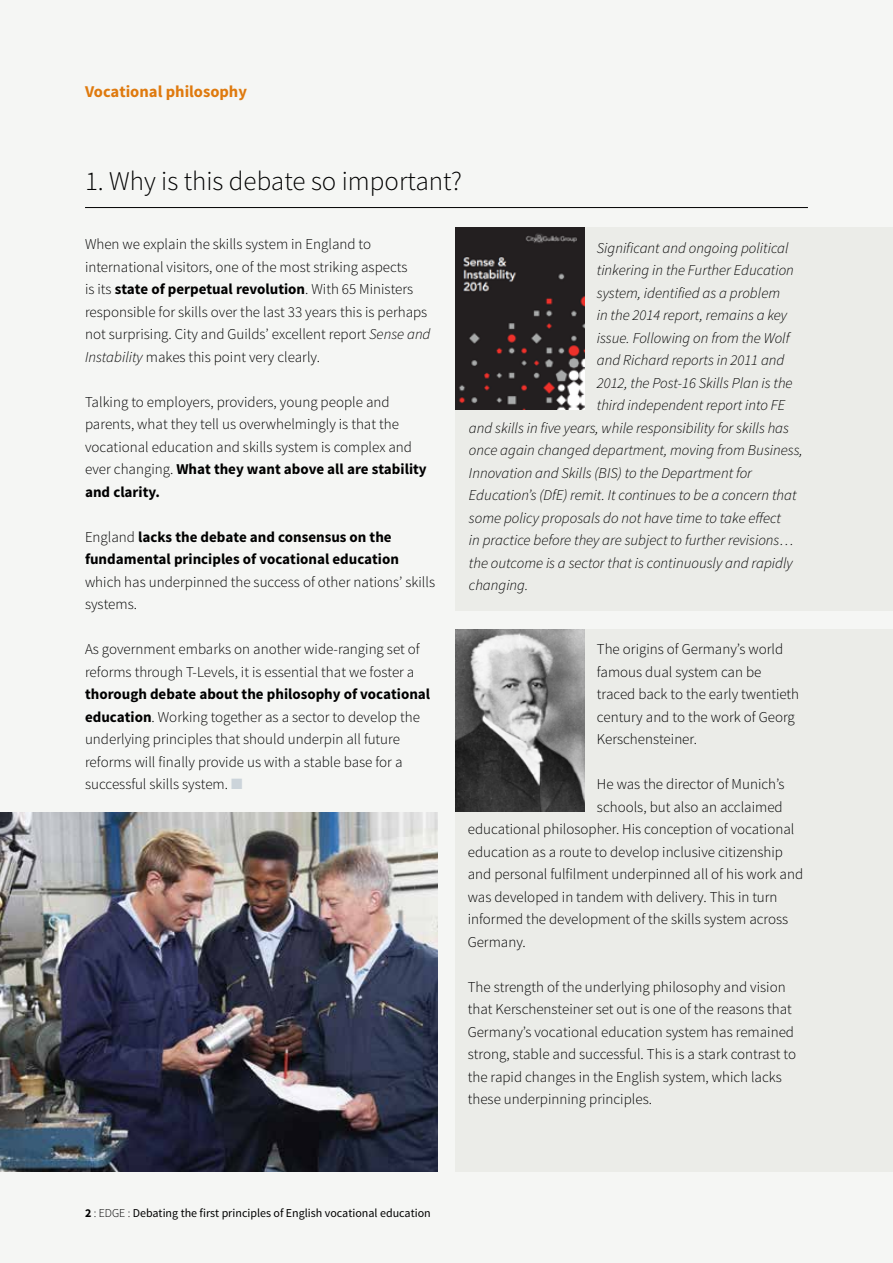
<style>
.page{position:relative;width:893px;height:1263px;background:#f5f6f4}
.page>*{position:absolute;margin:0;border:0;box-sizing:border-box;transform-origin:0 0}
.t1{font:300 27px "Source Sans Pro";color:#000}
.t2{font:700 16.5px "Source Sans Pro";color:#df7a0e}
.t3{font:300 15px/22.5px "Source Sans Pro";color:#000}
.t4{font:italic 300 15px "Source Sans Pro";color:#000}
.t5{font:700 15px/22.5px "Source Sans Pro";color:#000}
.t6{font:12px "Source Sans Pro";color:#000}
.s1{font-weight:700}
.s2{font-style:italic}
.s3{font-weight:300}
.s4{color:#ccd4da}
</style>
<div class="page">
<div style="left:455px;top:227px;width:438px;height:384px;background:#ebece8"></div>
<img style="left:0;top:813px;width:438px;height:358px">
<div style="left:455px;top:629px;width:438px;height:542px;background:#ebece8"></div>
<hr style="left:85px;top:207px;width:723px;height:1px;background:#000">
<img style="left:455px;top:227px;width:129px;height:183px">
<img style="left:455px;top:629px;width:129px;height:183px">
<p class="t2" style="left:85px;top:81px;width:163px">Vocational philosophy</p>
<h1 class="t1" style="left:85px;top:165px;width:378px">1. Why is this debate so important?</h1>
<p class="t3" style="left:85px;top:233px;width:347px">When we explain the skills system in England to international visitors, one of the most striking aspects<br>is its <span class="s1">state of perpetual revolution</span>. With 65 Ministers responsible for skills over the last 33 years this is perhaps not surprising. City and Guilds’ excellent report <span class="s2">Sense and Instability</span> makes this point very clearly.</p>
<p class="t3" style="left:85px;top:390px;width:343px">Talking to employers, providers, young people and parents, what they tell us overwhelmingly is that the vocational education and skills system is complex and ever changing. <span class="s1">What they want above all are stability and clarity.</span></p>
<p class="t5" style="left:85px;top:526px;width:315px"><span class="s3">England</span> lacks the debate and consensus on the fundamental principles of vocational education</p>
<p class="t3" style="left:85px;top:570px;width:352px">which has underpinned the success of other nations’ skills systems.</p>
<p class="t3" style="left:85px;top:638px;width:336px">As government embarks on another wide-ranging set of reforms through T-Levels, it is essential that we foster a</p>
<p class="t3" style="left:85px;top:683px;width:347px"><span class="s1">thorough debate about the philosophy of vocational education</span>. Working together as a sector to develop the underlying principles that should underpin all future reforms will finally provide us with a stable base for a successful skills system. <span class="s4">■</span></p>
<p class="t4" style="left:597px;top:239px;width:193px">Significant and ongoing political</p>
<p class="t4" style="left:597px;top:261px;width:199px">tinkering in the Further Education</p>
<p class="t4" style="left:597px;top:284px;width:185px">system, identified as a problem</p>
<p class="t4" style="left:597px;top:306px;width:192px">in the 2014 report, remains a key</p>
<p class="t4" style="left:597px;top:329px;width:194px">issue. Following on from the Wolf</p>
<p class="t4" style="left:597px;top:351px;width:189px">and Richard reports in 2011 and</p>
<p class="t4" style="left:597px;top:374px;width:197px">2012, the Post-16 Skills Plan is the</p>
<p class="t4" style="left:597px;top:396px;width:190px">third independent report into FE</p>
<p class="t4" style="left:469px;top:419px;width:322px">and skills in five years, while responsibility for skills has</p>
<p class="t4" style="left:469px;top:441px;width:335px">once again changed department, moving from Business,</p>
<p class="t4" style="left:469px;top:464px;width:285px">Innovation and Skills (BIS) to the Department for</p>
<p class="t4" style="left:469px;top:486px;width:329px">Education’s (DfE) remit. It continues to be a concern that</p>
<p class="t4" style="left:469px;top:509px;width:314px">some policy proposals do not have time to take effect</p>
<p class="t4" style="left:469px;top:531px;width:326px">in practice before they are subject to further revisions…</p>
<p class="t4" style="left:469px;top:554px;width:325px">the outcome is a sector that is continuously and rapidly</p>
<p class="t4" style="left:469px;top:576px;width:61px">changing.</p>
<p class="t3" style="left:597px;top:638px;width:204px">The origins of Germany’s world famous dual system can be traced back to the early twentieth century and to the work of Georg<br>Kerschensteiner.</p>
<p class="t3" style="left:597px;top:773px;width:189px">He was the director of Munich’s</p>
<p class="t3" style="left:597px;top:795px;width:187px">schools, but also an acclaimed</p>
<p class="t3" style="left:468px;top:818px;width:328px">educational philosopher. His conception of vocational</p>
<p class="t3" style="left:468px;top:840px;width:317px">education as a route to develop inclusive citizenship</p>
<p class="t3" style="left:468px;top:863px;width:337px">and personal fulfilment underpinned all of his work and</p>
<p class="t3" style="left:468px;top:885px;width:311px">was developed in tandem with delivery. This in turn</p>
<p class="t3" style="left:468px;top:908px;width:322px">informed the development of the skills system across</p>
<p class="t3" style="left:468px;top:930px;width:60px">Germany.</p>
<p class="t3" style="left:468px;top:975px;width:330px">The strength of the underlying philosophy and vision that Kerschensteiner set out is one of the reasons that Germany’s vocational education system has remained strong, stable and successful. This is a stark contrast to the rapid changes in the English system, which lacks these underpinning principles.</p>
<p class="t6" style="left:85px;top:1205px;width:347px"><span class="s1">2</span> <span class="s3">: EDGE :</span> Debating the first principles of English vocational education</p>
</div>
